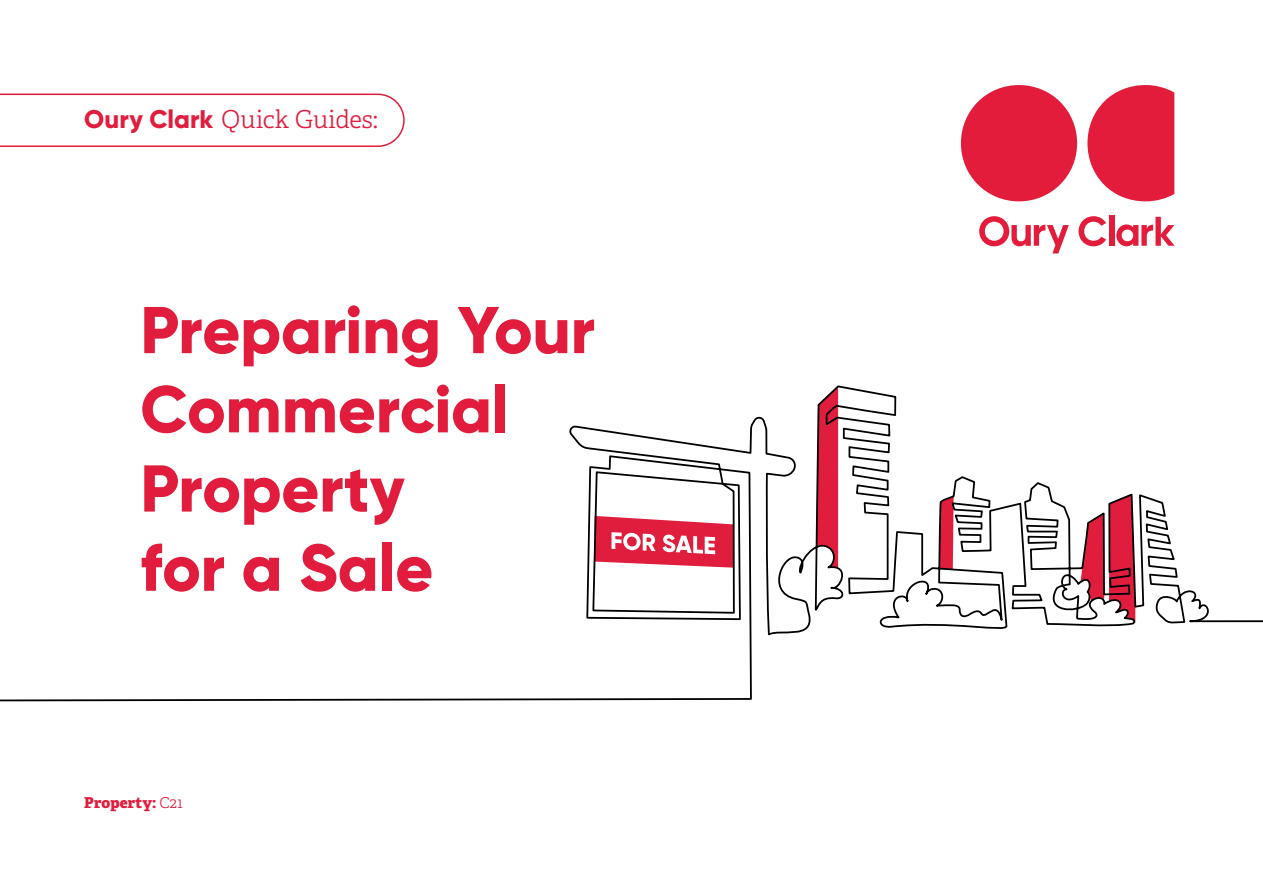
<style>
.page{position:relative;width:1263px;height:893px;background:#fff}
.page>*{position:absolute;margin:0;border:0;box-sizing:border-box;transform-origin:0 0}
.t1{font:800 66px/79.2px "Gilroy";letter-spacing:-.005em;color:#e11c3c}
.t2{font:300 24.75px "Adelle";letter-spacing:-.005em;color:#e11c3c}
.t3{font:800 15px "Adelle";letter-spacing:.005em;color:#e11c3c}
.s1{font-family:"Gilroy";font-weight:800;font-size:25.5px}
.s2{font-weight:300}
</style>
<div class="page">
<svg style="left:0;top:385px;width:1263px;height:317px"></svg>
<svg style="left:1078px;top:216px;width:28px;height:30px"></svg>
<div style="left:1109px;top:216px;width:5px;height:30px;background:#e31c3c"></div>
<svg style="left:1116px;top:217px;width:58px;height:29px"></svg>
<div style="left:961px;top:85px;width:116px;height:116px;background:#e31c3c;border-radius:50%"></div>
<svg style="left:1087px;top:85px;width:87px;height:116px;background:#e73f5a"></svg>
<svg style="left:979px;top:216px;width:90px;height:37px"></svg>
<svg style="left:0;top:94px;width:405px;height:53px"></svg>
<p class="t2" style="left:84px;top:104px;width:295px"><span class="s1">Oury Clark</span> Quick Guides:</p>
<p class="t1" style="left:140px;top:290px;width:456px">Preparing Your<br>Commercial<br>Property<br>for a Sale</p>
<p class="t3" style="left:84px;top:793px;width:100px">Property: <span class="s2">C21</span></p>
</div>
